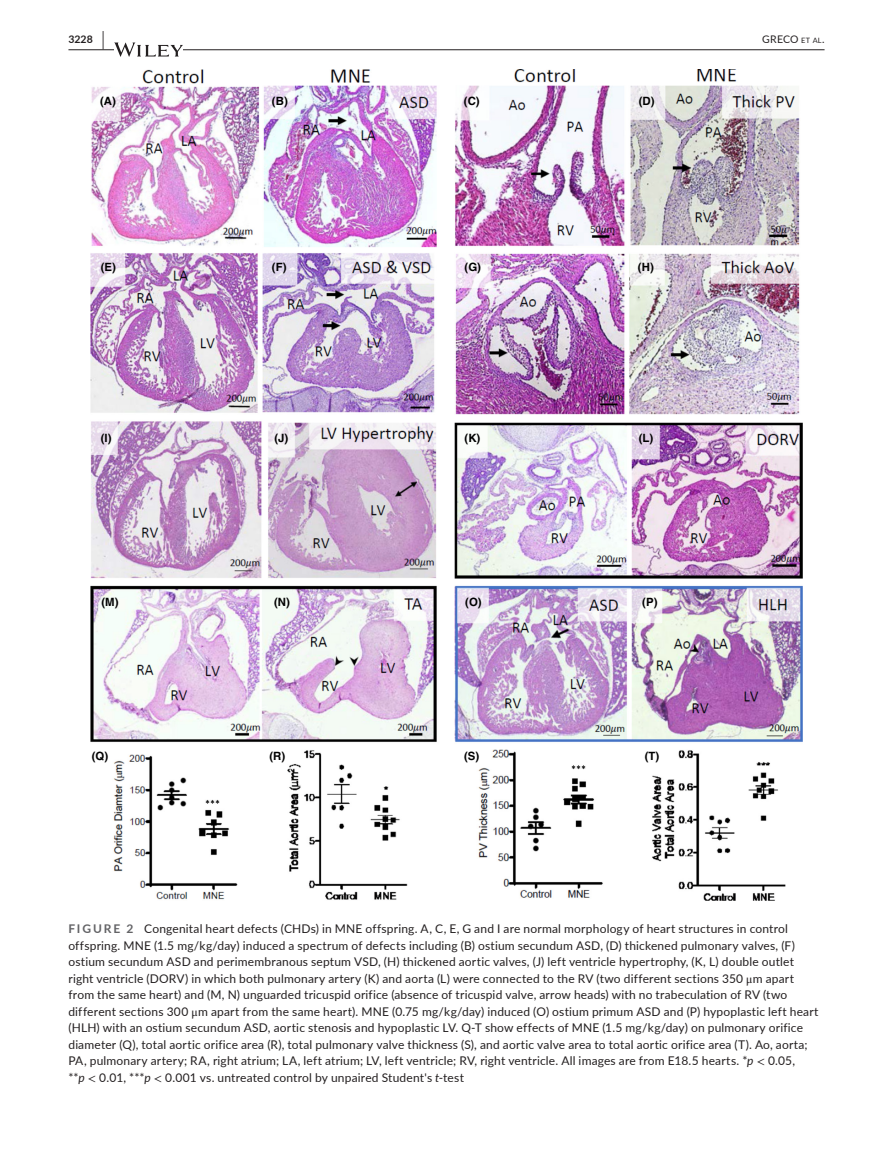
<style>
.page{position:relative;width:893px;height:1174px;background:#fff}
.page>*{position:absolute;margin:0;border:0;box-sizing:border-box;transform-origin:0 0}
.t1{font:12px/16.5px "Lato";letter-spacing:.015em;color:#231f20}
.t2{font:700 11.4px "Helvetica";color:#000}
.t3{font:10.5px "Lato";letter-spacing:.01em;color:#231f20}
.t4{font:700 10.5px "Lato";color:#231f20}
.s1{font-size:19.5px}
.s2{font-size:7.35px}
.s3{font-weight:700;color:#636366}
.s4{font-family:"STIX"}
.s5{font-style:italic}
</style>
<div class="page">
<hr style="left:68px;top:49px;width:756px;height:1px;background:#231f20">
<svg style="left:114px;top:42px;width:69px;height:15px"></svg>
<img style="left:90px;top:69px;width:712px;height:831px">
<p class="t4" style="left:68px;top:31px;width:37px">3228 <span class="s1">|</span></p>
<p class="t3" style="left:762px;top:31px;width:64px">GRECO <span class="s2">et al</span>.</p>
<p class="t2" style="left:100px;top:94px;width:17px">(A)</p>
<p class="t2" style="left:272px;top:94px;width:17px">(B)</p>
<p class="t2" style="left:464px;top:94px;width:17px">(C)</p>
<p class="t2" style="left:639px;top:94px;width:17px">(D)</p>
<p class="t2" style="left:101px;top:260px;width:17px">(E)</p>
<p class="t2" style="left:272px;top:260px;width:16px">(F)</p>
<p class="t2" style="left:465px;top:260px;width:18px">(G)</p>
<p class="t2" style="left:638px;top:260px;width:17px">(H)</p>
<p class="t2" style="left:101px;top:431px;width:12px">(I)</p>
<p class="t2" style="left:274px;top:431px;width:15px">(J)</p>
<p class="t2" style="left:465px;top:431px;width:17px">(K)</p>
<p class="t2" style="left:639px;top:431px;width:16px">(L)</p>
<p class="t2" style="left:101px;top:594px;width:19px">(M)</p>
<p class="t2" style="left:274px;top:594px;width:17px">(N)</p>
<p class="t2" style="left:465px;top:594px;width:18px">(O)</p>
<p class="t2" style="left:642px;top:594px;width:17px">(P)</p>
<p class="t2" style="left:92px;top:749px;width:18px">(Q)</p>
<p class="t2" style="left:269px;top:749px;width:17px">(R)</p>
<p class="t2" style="left:464px;top:749px;width:17px">(S)</p>
<p class="t2" style="left:645px;top:749px;width:16px">(T)</p>
<p class="t1" style="left:68px;top:920px;width:752px"><span class="s3">FIGURE 2</span> Congenital heart defects (CHDs) in MNE offspring. A, C, E, G and I are normal morphology of heart structures in control offspring. MNE (1.5 mg/kg/day) induced a spectrum of defects including (B) ostium secundum ASD, (D) thickened pulmonary valves, (F) ostium secundum ASD and perimembranous septum VSD, (H) thickened aortic valves, (J) left ventricle hypertrophy, (K, L) double outlet right ventricle (DORV) in which both pulmonary artery (K) and aorta (L) were connected to the RV (two different sections 350 <span class="s4">μ</span>m apart from the same heart) and (M, N) unguarded tricuspid orifice (absence of tricuspid valve, arrow heads) with no trabeculation of RV (two different sections 300 <span class="s4">μ</span>m apart from the same heart). MNE (0.75 mg/kg/day) induced (O) ostium primum ASD and (P) hypoplastic left heart (HLH) with an ostium secundum ASD, aortic stenosis and hypoplastic LV. Q-T show effects of MNE (1.5 mg/kg/day) on pulmonary orifice diameter (Q), total aortic orifice area (R), total pulmonary valve thickness (S), and aortic valve area to total aortic orifice area (T). Ao, aorta; PA, pulmonary artery; RA, right atrium; LA, left atrium; LV, left ventricle; RV, right ventricle. All images are from E18.5 hearts. *<span class="s5">p</span> <span class="s4">&lt;</span> 0.05,<br>**<span class="s5">p</span> <span class="s4">&lt;</span> 0.01, ***<span class="s5">p</span> <span class="s4">&lt;</span> 0.001 vs. untreated control by unpaired Student's <span class="s5">t</span>-test</p>
</div>
